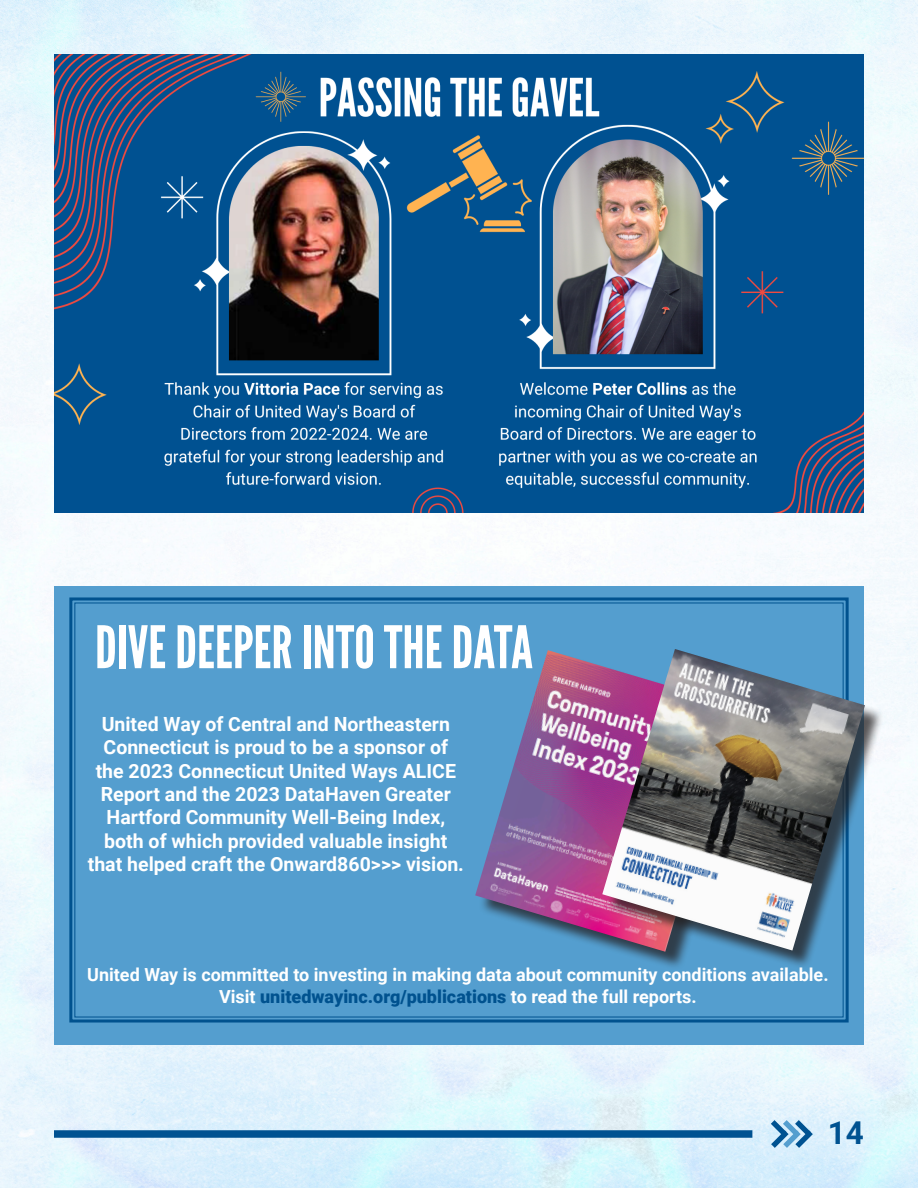
<style>
.page{position:relative;width:918px;height:1188px;background:#fff}
.page>*{position:absolute;margin:0;border:0;box-sizing:border-box;transform-origin:0 0}
.t1{font:58.5px "League Gothic";color:#fff}
.t2{font:700 31.5px "Roboto";color:#005291}
.t3{font:700 19.5px/23.4px "Roboto";color:#fff;text-align:center}
.t4{font:700 18px/21.6px "Roboto";color:#fff;text-align:center}
.s1{font-weight:900;color:#00528f}
</style>
<div class="page">
<img style="left:0;top:0;width:918px;height:1188px">
<div style="left:54px;top:1130px;width:698px;height:8px;background:#005291"></div>
<svg style="left:770px;top:1115px;width:48px;height:38px;background:#a2c8e2"></svg>
<img style="left:55px;top:54px;width:808px;height:458px">
<div style="left:54px;top:586px;width:810px;height:459px;background:#549ecf"></div>
<svg style="left:69px;top:597px;width:780px;height:426px"></svg>
<div style="left:479px;top:654px;width:278px;height:317px;background:#549ecf"></div>
<img style="left:475px;top:650px;width:127px;height:302px">
<div style="left:606px;top:652px;width:278px;height:318px;background:#231f20;opacity:.75"></div>
<img style="left:602px;top:649px;width:263px;height:302px">
<p class="t1" style="left:95px;top:613px;width:439px">DIVE DEEPER INTO THE DATA</p>
<p class="t3" style="left:88px;top:711px;width:378px">United Way of Central and Northeastern Connecticut is proud to be a sponsor of the 2023 Connecticut United Ways ALICE Report and the 2023 DataHaven Greater Hartford Community Well-Being Index, both of which provided valuable insight that helped craft the Onward860&gt;&gt;&gt; vision.</p>
<p class="t4" style="left:87px;top:964px;width:743px">United Way is committed to investing in making data about community conditions available.<br>Visit <span class="s1">unitedwayinc.org/publications</span> to read the full reports.</p>
<p class="t2" style="left:828px;top:1111px;width:38px">14</p>
</div>
